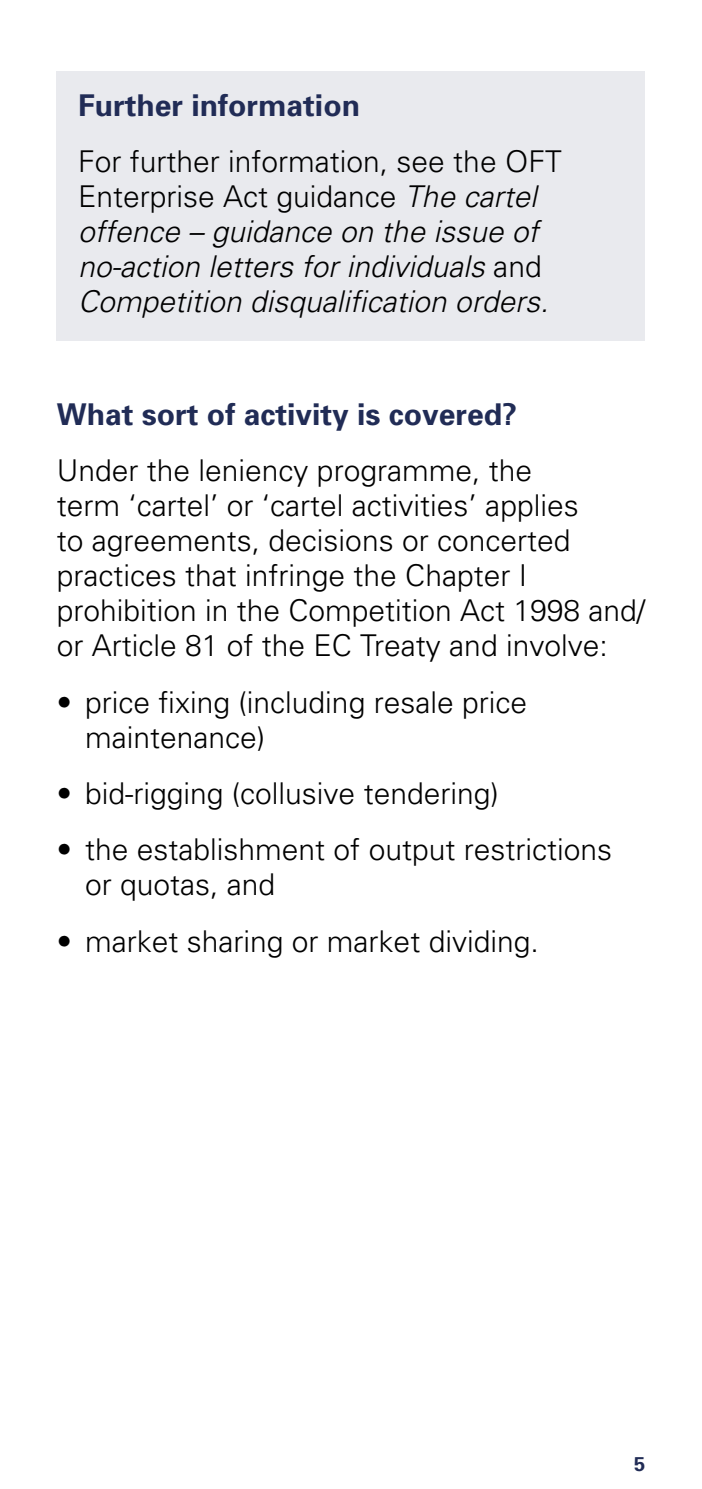
<style>
.page{position:relative;width:702px;height:1489px;background:#fff}
.page>*{position:absolute;margin:0;border:0;box-sizing:border-box;transform-origin:0 0}
.text{font:300 30px/35px "Univers";color:#000}
.bullets{font:300 30px/35px "Univers";color:#000}
.t1{font:italic 300 30px/35px "Univers";color:#000}
.C-head{font:700 30px "Univers";color:#212c56}
.t2{font:700 20px "Univers";color:#212c56}
.s1{font-weight:700;color:#212c56}
.s2{font-style:normal}
</style>
<div class="page">
<div style="left:57px;top:71px;width:588px;height:269px;background:#e9eaee"></div>
<p class="text" style="left:78px;top:77px;width:485px;line-height:56.2px"><span class="s1">Further information<br></span>For further information, see the OFT</p>
<p class="t1" style="left:78px;top:179px;width:472px"><span class="s2">Enterprise Act guidance</span> The cartel offence – guidance on the issue of no-action letters for individuals <span class="s2">and </span>Competition disqualification orders.</p>
<p class="C-head" style="left:57px;top:396px;width:462px">What sort of activity is covered?</p>
<p class="text" style="left:57px;top:453px;width:590px">Under the leniency programme, the<br>term ‘cartel’ or ‘cartel activities’ applies<br>to agreements, decisions or concerted practices that infringe the Chapter I prohibition in the Competition Act 1998 and/ or Article 81 of the EC Treaty and involve:</p>
<p class="bullets" style="left:85px;top:684px;width:443px;text-indent:-28px">• price fixing (including resale price maintenance)</p>
<p class="bullets" style="left:57px;top:775px;width:443px">• bid-rigging (collusive tendering)</p>
<p class="bullets" style="left:85px;top:832px;width:528px;text-indent:-28px">• the establishment of output restrictions or quotas, and</p>
<p class="bullets" style="left:57px;top:923px;width:483px">• market sharing or market dividing.</p>
<p class="t2" style="left:634px;top:1451px;width:13px">5</p>
</div>
